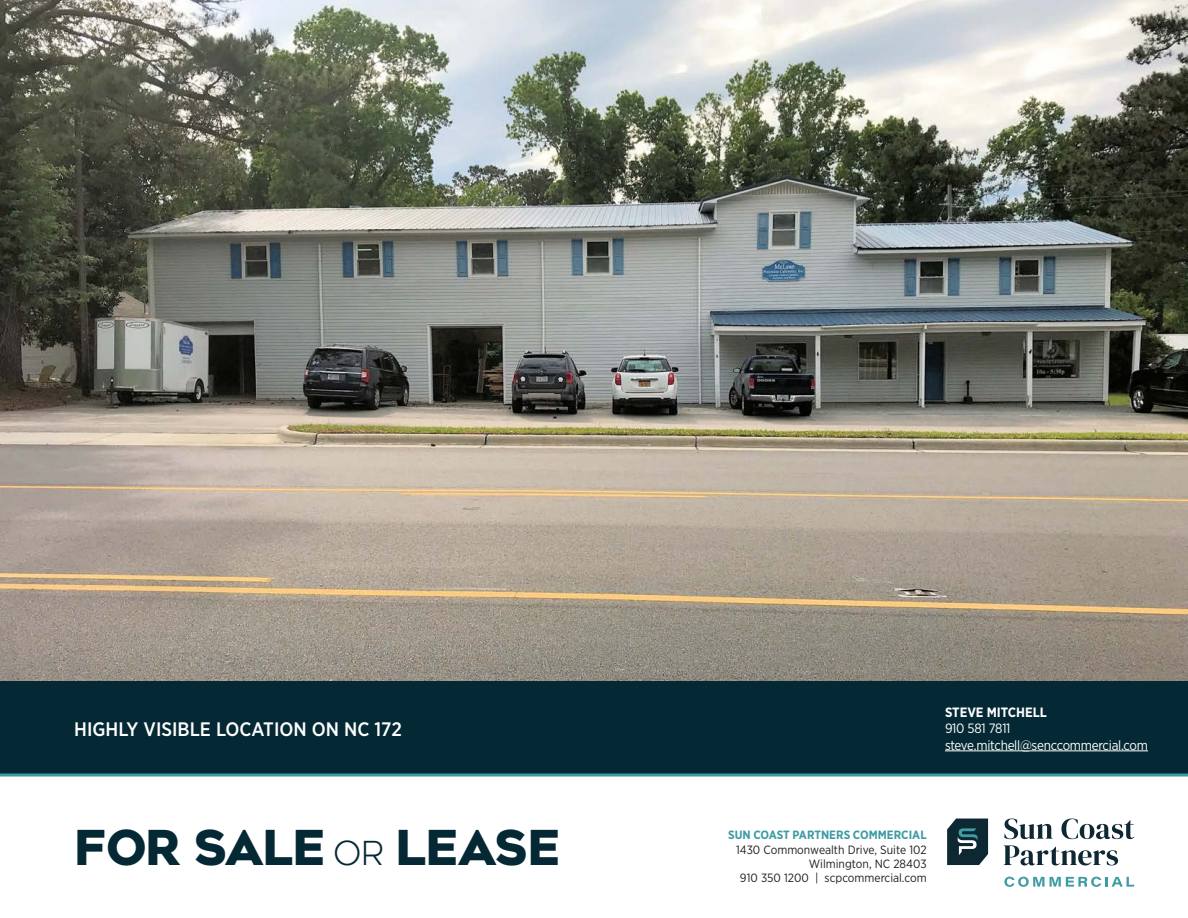
<style>
.page{position:relative;width:1188px;height:918px;background:#fff}
.page>*{position:absolute;margin:0;border:0;box-sizing:border-box;transform-origin:0 0}
.t1{font:800 48px "Geometos Neue";letter-spacing:-.01em;color:#042934}
.t2{font:500 19.5px "Gotham Narrow";color:#fff}
.t3{font:13.5px/16.2px "Gotham Narrow";letter-spacing:-.02em;color:#fff}
.t4{font:700 13.5px "Gotham Narrow";color:#fff}
.t5{font:12px/14.4px "Gotham Narrow";color:#231f20;text-align:right}
.t6{font:700 12px "Gotham Narrow";color:#3d9ba4}
.s1{font-weight:300;font-size:33px}
</style>
<div class="page">
<img style="left:0;top:0;width:1188px;height:681px">
<div style="left:0;top:681px;width:1188px;height:95px;background:#042934"></div>
<hr style="left:0;top:774px;width:1188px;height:3px;background:#3d9ba4">
<svg style="left:1004px;top:819px;width:49px;height:20px"></svg>
<svg style="left:1061px;top:819px;width:73px;height:20px"></svg>
<svg style="left:1004px;top:845px;width:114px;height:20px"></svg>
<svg style="left:1004px;top:877px;width:130px;height:10px"></svg>
<svg style="left:947px;top:819px;width:41px;height:46px;background:#2b4751"></svg>
<hr style="left:945px;top:751px;width:203px;height:1px;background:#fff">
<h2 class="t2" style="left:74px;top:717px;width:329px">HIGHLY VISIBLE LOCATION ON NC 172</h2>
<h1 class="t1" style="left:74px;top:819px;width:488px">FOR SALE <span class="s1">OR</span> LEASE</h1>
<p class="t4" style="left:945px;top:704px;width:104px">STEVE MITCHELL</p>
<p class="t3" style="left:945px;top:720px;width:205px">910 581 7811 steve.mitchell@senccommercial.com</p>
<p class="t6" style="left:728px;top:827px;width:200px">SUN COAST PARTNERS COMMERCIAL</p>
<p class="t5" style="left:736px;top:842px;width:192px">1430 Commonwealth Drive, Suite 102<br>Wilmington, NC 28403<br>910 350 1200 | scpcommercial.com</p>
</div>
